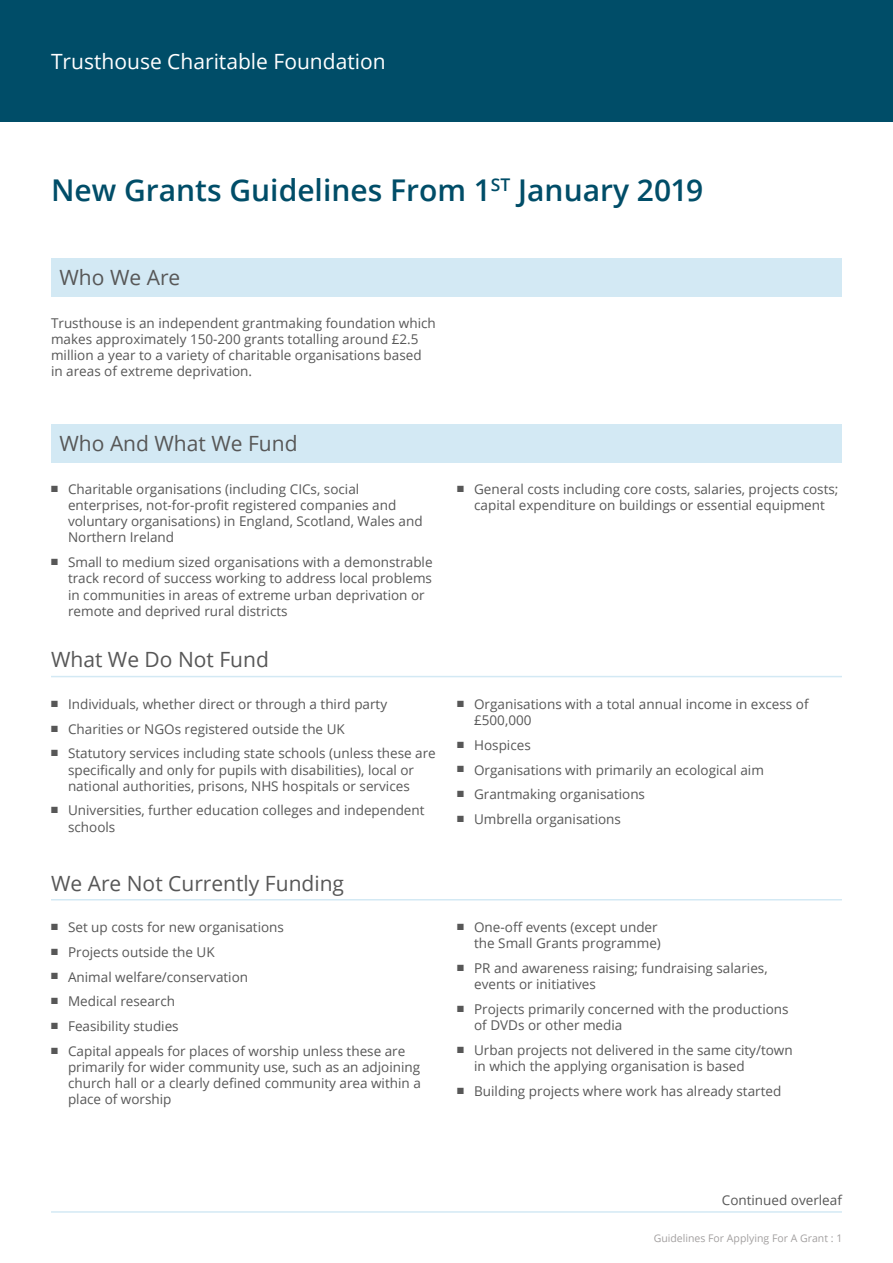
<style>
.page{position:relative;width:893px;height:1263px;background:#fff}
.page>*{position:absolute;margin:0;border:0;box-sizing:border-box;transform-origin:0 0}
.Heading_1{font:600 30px "Open Sans";color:#004d68}
.Heading_3{font:21px "Open Sans";color:#575757}
.t1{font:21px "Open Sans";color:#fff}
.Heading_2{font:21px "Open Sans";color:#575757}
.Body_text{font:13.5px/16.2px "Open Sans";color:#575757}
.Body_text-2{font:10.5px "Open Sans";color:#a3a0a0}
</style>
<div class="page">
<div style="left:0;top:0;width:893px;height:121px;background:#004d68"></div>
<div style="left:51px;top:258px;width:791px;height:38px;background:#d3e9f4"></div>
<div style="left:51px;top:424px;width:791px;height:38px;background:#d3e9f4"></div>
<hr style="left:51px;top:676px;width:791px;height:1px;background:#d3e9f4">
<hr style="left:51px;top:899px;width:791px;height:1px;background:#d3e9f4">
<hr style="left:51px;top:1211px;width:791px;height:2px;background:#d3e9f4">
<p class="t1" style="left:51px;top:47px;width:336px">Trusthouse Charitable Foundation</p>
<p class="Heading_1" style="left:51px;top:169px;width:654px">New Grants Guidelines From 1<sup>ST</sup> January 2019</p>
<p class="Heading_2" style="left:60px;top:263px;width:122px">Who We Are</p>
<p class="Body_text" style="left:51px;top:314px;width:386px">Trusthouse is an independent grantmaking foundation which makes approximately 150-200 grants totalling around £2.5 million a year to a variety of charitable organisations based in areas of extreme deprivation.</p>
<p class="Heading_2" style="left:60px;top:429px;width:240px">Who And What We Fund</p>
<p class="Body_text" style="left:68px;top:480px;width:356px;text-indent:-17px">■ Charitable organisations (including CICs, social enterprises, not-for-profit registered companies and voluntary organisations) in England, Scotland, Wales and Northern Ireland</p>
<p class="Body_text" style="left:68px;top:554px;width:366px;text-indent:-17px">■ Small to medium sized organisations with a demonstrable track record of success working to address local problems in communities in areas of extreme urban deprivation or remote and deprived rural districts</p>
<p class="Heading_3" style="left:51px;top:645px;width:219px">What We Do Not Fund</p>
<p class="Body_text" style="left:51px;top:695px;width:338px">■ Individuals, whether direct or through a third party</p>
<p class="Body_text" style="left:51px;top:720px;width:295px">■ Charities or NGOs registered outside the UK</p>
<p class="Body_text" style="left:68px;top:745px;width:369px;text-indent:-17px">■ Statutory services including state schools (unless these are specifically and only for pupils with disabilities), local or national authorities, prisons, NHS hospitals or services</p>
<p class="Body_text" style="left:68px;top:802px;width:358px;text-indent:-17px">■ Universities, further education colleges and independent schools</p>
<p class="Heading_3" style="left:51px;top:868px;width:295px">We Are Not Currently Funding</p>
<p class="Body_text" style="left:51px;top:919px;width:234px">■ Set up costs for new organisations</p>
<p class="Body_text" style="left:51px;top:943px;width:165px">■ Projects outside the UK</p>
<p class="Body_text" style="left:51px;top:968px;width:199px">■ Animal welfare/conservation</p>
<p class="Body_text" style="left:51px;top:993px;width:126px">■ Medical research</p>
<p class="Body_text" style="left:51px;top:1017px;width:129px">■ Feasibility studies</p>
<p class="Body_text" style="left:68px;top:1042px;width:354px;text-indent:-17px">■ Capital appeals for places of worship unless these are primarily for wider community use, such as an adjoining church hall or a clearly defined community area within a place of worship</p>
<p class="Body_text" style="left:457px;top:480px;width:383px;text-align:center">■ General costs including core costs, salaries, projects costs; capital expenditure on buildings or essential equipment</p>
<p class="Body_text" style="left:474px;top:695px;width:336px;text-indent:-17px">■ Organisations with a total annual income in excess of £500,000</p>
<p class="Body_text" style="left:457px;top:736px;width:75px">■ Hospices</p>
<p class="Body_text" style="left:457px;top:761px;width:308px">■ Organisations with primarily an ecological aim</p>
<p class="Body_text" style="left:457px;top:786px;width:189px">■ Grantmaking organisations</p>
<p class="Body_text" style="left:457px;top:811px;width:165px">■ Umbrella organisations</p>
<p class="Body_text" style="left:457px;top:919px;width:205px;text-align:right">■ One-off events (except under the Small Grants programme)</p>
<p class="Body_text" style="left:474px;top:960px;width:295px;text-indent:-17px">■ PR and awareness raising; fundraising salaries, events or initiatives</p>
<p class="Body_text" style="left:474px;top:1000px;width:316px;text-indent:-17px">■ Projects primarily concerned with the productions of DVDs or other media</p>
<p class="Body_text" style="left:474px;top:1041px;width:320px;text-indent:-17px">■ Urban projects not delivered in the same city/town in which the applying organisation is based</p>
<p class="Body_text" style="left:457px;top:1082px;width:326px">■ Building projects where work has already started</p>
<p class="Body_text" style="left:722px;top:1192px;width:122px">Continued overleaf</p>
<p class="Body_text-2" style="left:654px;top:1230px;width:190px">Guidelines For Applying For A Grant : 1</p>
</div>
